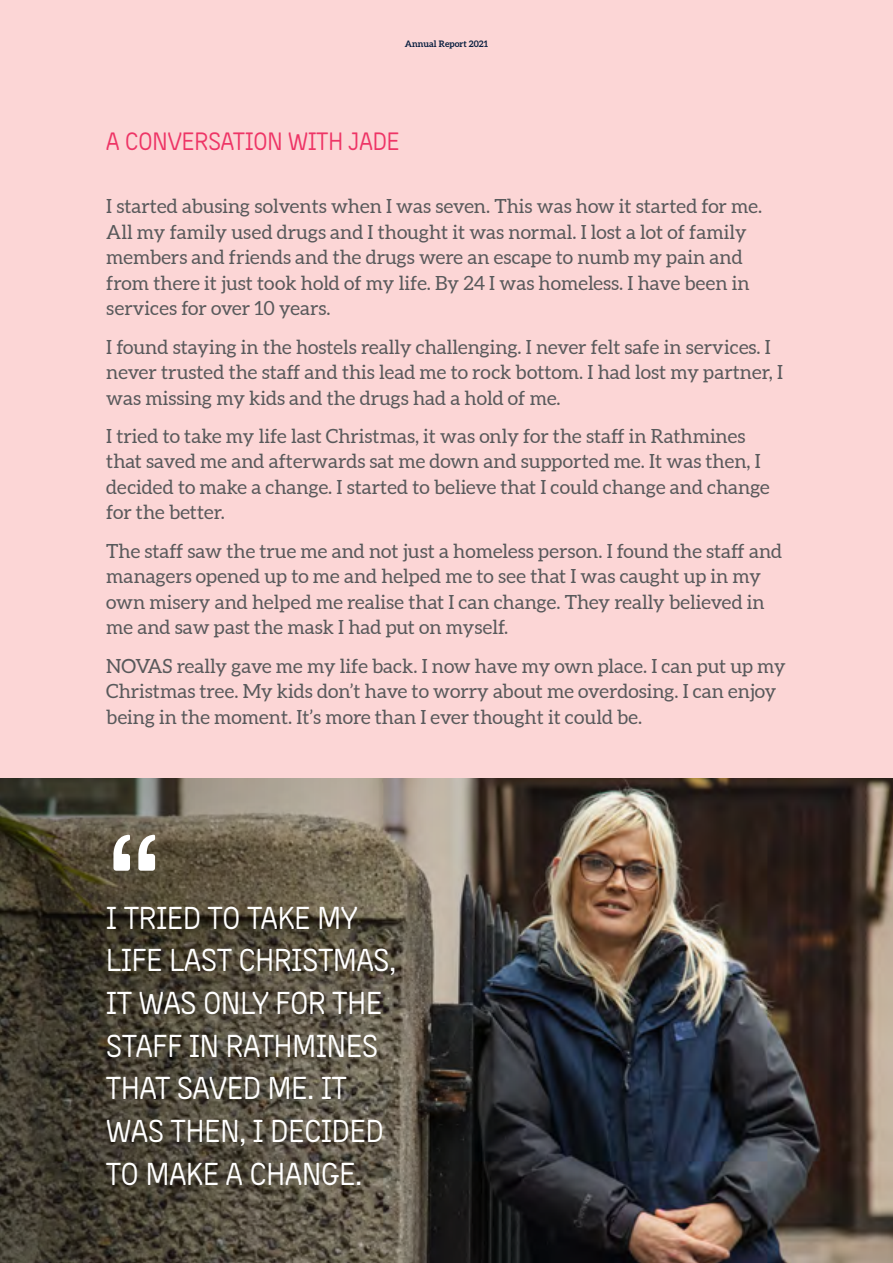
<style>
.page{position:relative;width:893px;height:1263px;background:#fcd6d6}
.page>*{position:absolute;margin:0;border:0;box-sizing:border-box;transform-origin:0 0}
.t1{font:170.55px "Neighbourhood";color:#fff}
.t2{font:34.05px/42.6px "Neighbourhood";color:#fff}
.t3{font:27px "Neighbourhood";color:#ee3566}
.t4{font:19.5px/25.5px "Aleo";color:#58595b}
.t5{font:700 9px "Aleo";color:#071e3f}
</style>
<div class="page">
<img style="left:842px;top:779px;width:51px;height:484px">
<img style="left:0;top:779px;width:842px;height:484px">
<p class="t5" style="left:405px;top:38px;width:85px">Annual Report 2021</p>
<h3 class="t3" style="left:106px;top:128px;width:295px">A CONVERSATION WITH JADE</h3>
<p class="t4" style="left:106px;top:195px;width:657px">I started abusing solvents when I was seven. This was how it started for me.<br>All my family used drugs and I thought it was normal. I lost a lot of family members and friends and the drugs were an escape to numb my pain and from there it just took hold of my life. By 24 I was homeless. I have been in services for over 10 years.</p>
<p class="t4" style="left:106px;top:335px;width:678px">I found staying in the hostels really challenging. I never felt safe in services. I never trusted the staff and this lead me to rock bottom. I had lost my partner, I was missing my kids and the drugs had a hold of me.</p>
<p class="t4" style="left:106px;top:424px;width:665px">I tried to take my life last Christmas, it was only for the staff in Rathmines that saved me and afterwards sat me down and supported me. It was then, I decided to make a change. I started to believe that I could change and change for the better.</p>
<p class="t4" style="left:106px;top:539px;width:677px">The staff saw the true me and not just a homeless person. I found the staff and managers opened up to me and helped me to see that I was caught up in my own misery and helped me realise that I can change. They really believed in me and saw past the mask I had put on myself.</p>
<p class="t4" style="left:106px;top:654px;width:681px">NOVAS really gave me my life back. I now have my own place. I can put up my<br>Christmas tree. My kids don’t have to worry about me overdosing. I can enjoy being in the moment. It’s more than I ever thought it could be.</p>
<h1 class="t1" style="left:106px;top:810px;width:58px">“</h1>
<h2 class="t2" style="left:106px;top:897px;width:291px">I TRIED TO TAKE MY<br>LIFE LAST CHRISTMAS,<br>IT WAS ONLY FOR THE<br>STAFF IN RATHMINES<br>THAT SAVED ME. IT<br>WAS THEN, I DECIDED<br>TO MAKE A CHANGE.</h2>
</div>
